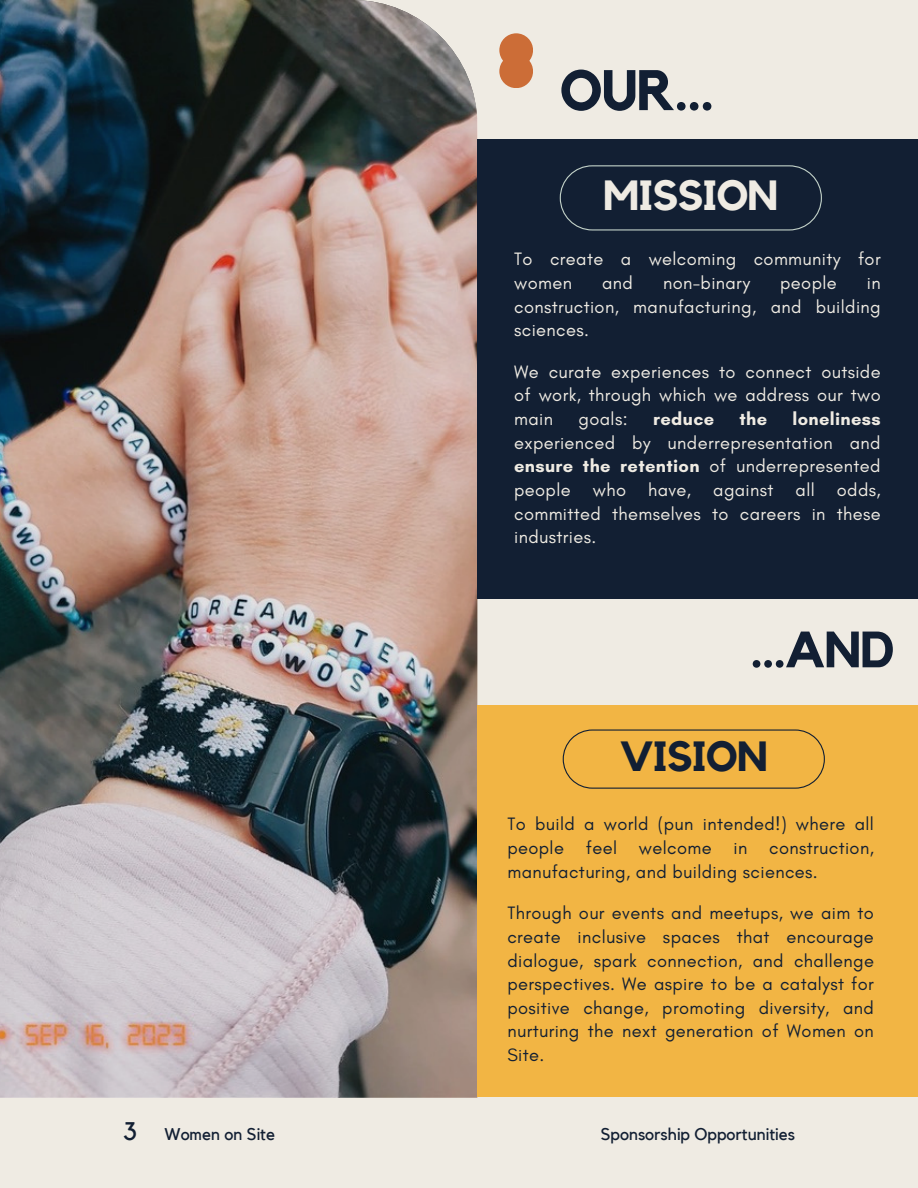
<style>
.page{position:relative;width:918px;height:1188px;background:#efebe3}
.page>*{position:absolute;margin:0;border:0;box-sizing:border-box;transform-origin:0 0}
.t1{font:700 56.4px "Kollektif";color:#121f33}
.t2{font:700 50.4px "Kollektif";color:#121f33}
.t3{font:700 42.15px "Kollektif";letter-spacing:-.02em;color:#efebe3}
.t4{font:700 42.15px "Kollektif";letter-spacing:-.02em;color:#121f33}
.t5{font:18.3px/23.7px "Glacial Indifference";letter-spacing:.02em;color:#efebe3;text-align:justify}
.t6{font:18.3px/23.7px "Glacial Indifference";letter-spacing:.02em;color:#121f33;text-align:justify}
.t7{font:700 18.3px "Glacial Indifference";letter-spacing:.02em;color:#efebe3}
.t8{font:16.95px "Kollektif";color:#121f33}
.s1{font-weight:700}
.s2{font-size:25.35px}
</style>
<div class="page">
<img style="left:0;top:0;width:477px;height:1098px">
<div style="left:477px;top:705px;width:441px;height:392px;background:#f2b544"></div>
<div style="left:499px;top:33px;width:34px;height:34px;background:#cc6d37;border-radius:50%"></div>
<div style="left:499px;top:54px;width:34px;height:34px;background:#cc6d37;border-radius:50%"></div>
<div style="left:477px;top:139px;width:441px;height:459px;background:#121f33"></div>
<svg style="left:560px;top:165px;width:262px;height:66px"></svg>
<svg style="left:563px;top:729px;width:262px;height:60px"></svg>
<h1 class="t1" style="left:560px;top:65px;width:156px">OUR...</h1>
<h3 class="t3" style="left:603px;top:176px;width:177px">MISSION</h3>
<p class="t5" style="left:514px;top:247px;width:368px">To create a welcoming community for women</p>
<p class="t5" style="left:602px;top:271px;width:32px">and</p>
<p class="t5" style="left:663px;top:271px;width:89px">non-binary</p>
<p class="t5" style="left:780px;top:271px;width:58px">people</p>
<p class="t5" style="left:514px;top:271px;width:368px;text-indent:353px">in construction, manufacturing, and building sciences.</p>
<p class="t5" style="left:514px;top:360px;width:368px">We curate experiences to connect outside of work, through which we address our two main</p>
<p class="t5" style="left:579px;top:407px;width:50px">goals:</p>
<p class="t7" style="left:653px;top:408px;width:63px">reduce</p>
<p class="t7" style="left:740px;top:408px;width:29px">the</p>
<p class="t7" style="left:792px;top:408px;width:90px">loneliness</p>
<p class="t5" style="left:514px;top:430px;width:368px">experienced by underrepresentation and <span class="s1">ensure the retention</span> of underrepresented people who have, against all odds, committed themselves to careers in these industries.</p>
<h2 class="t2" style="left:750px;top:627px;width:146px">...AND</h2>
<h3 class="t4" style="left:620px;top:737px;width:149px">VISION</h3>
<p class="t6" style="left:507px;top:812px;width:368px">To build a world (pun intended!) where all people feel welcome in construction, manufacturing, and building sciences.</p>
<p class="t6" style="left:507px;top:901px;width:368px">Through our events and meetups, we aim to create inclusive spaces that encourage dialogue, spark connection, and challenge perspectives. We aspire to be a catalyst for positive change, promoting diversity, and nurturing the next generation of Women on Site.</p>
<p class="t8" style="left:123px;top:1126px;width:154px"><span class="s2">3</span> Women on Site</p>
<p class="t8" style="left:601px;top:1126px;width:196px">Sponsorship Opportunities</p>
</div>
